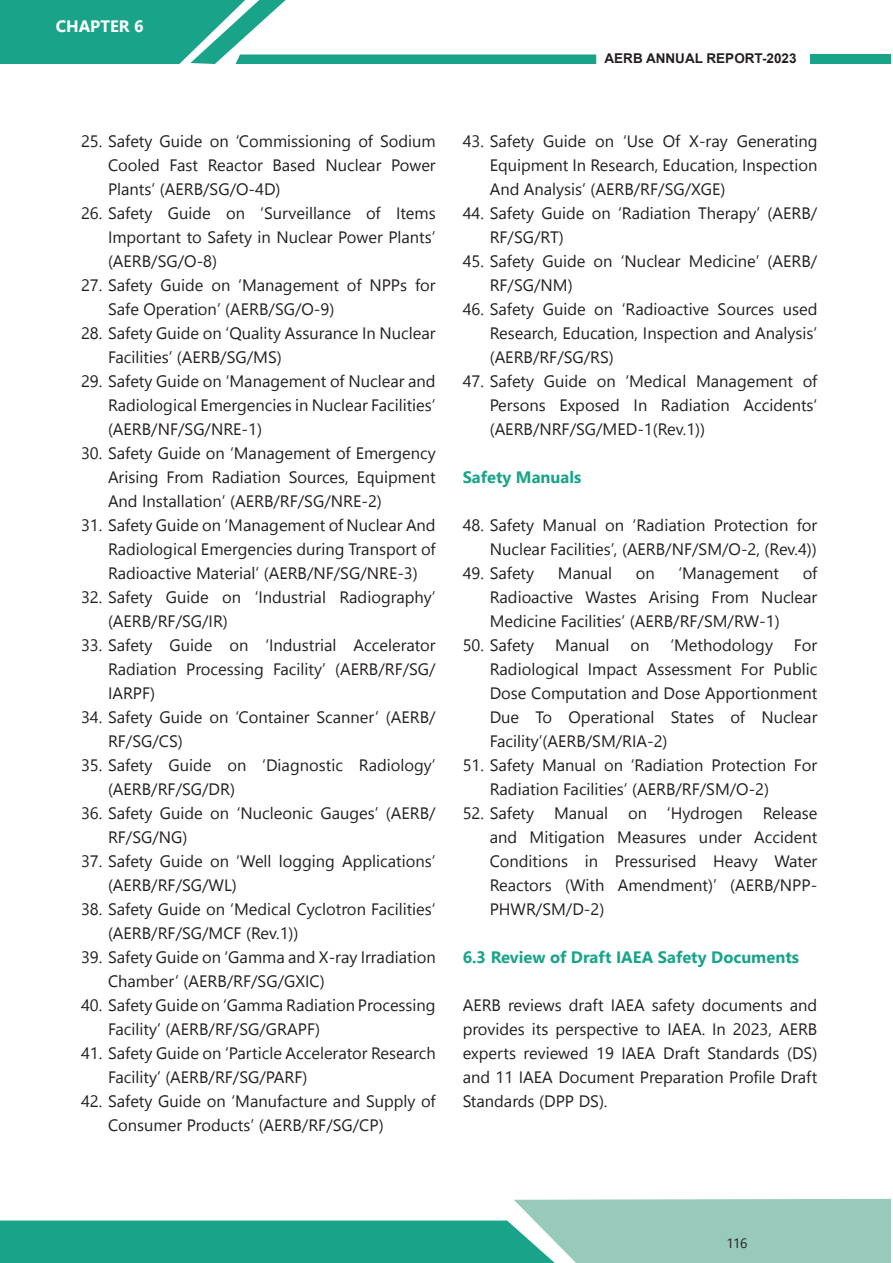
<style>
.page{position:relative;width:893px;height:1263px;background:#fff}
.page>*{position:absolute;margin:0;border:0;box-sizing:border-box;transform-origin:0 0}
.Body_Text_11{font:16.5px/24px "Nirmala UI";color:#231f20}
._6_Body_Text{font:700 16.5px "Nirmala UI";color:#19a48a}
.t1{font:700 16.5px "Nirmala UI";color:#fff}
.t2{font:700 13.5px "Arial";color:#231f20}
.t3{font:13.5px "Nirmala UI";color:#231f20}
</style>
<div class="page">
<svg style="left:0;top:1199px;width:891px;height:64px"></svg>
<div style="left:810px;top:54px;width:81px;height:9px;background:#19a48a"></div>
<svg style="left:0;top:0;width:596px;height:64px"></svg>
<p class="t1" style="left:56px;top:12px;width:89px">CHAPTER 6</p>
<p class="t2" style="left:605px;top:49px;width:194px">AERB ANNUAL REPORT-2023</p>
<p class="Body_Text_11" style="left:108px;top:128px;width:329px;text-align:justify;text-indent:-27px">25. Safety Guide on ‘Commissioning of Sodium Cooled Fast Reactor Based Nuclear Power Plants’ (AERB/SG/O-4D)</p>
<p class="Body_Text_11" style="left:108px;top:200px;width:329px;text-align:justify;text-indent:-27px">26. Safety Guide on ‘Surveillance of Items Important to Safety in Nuclear Power Plants’ (AERB/SG/O-8)</p>
<p class="Body_Text_11" style="left:108px;top:272px;width:329px;text-indent:-27px">27. Safety Guide on ‘Management of NPPs for<br>Safe Operation’ (AERB/SG/O-9)</p>
<p class="Body_Text_11" style="left:108px;top:320px;width:329px;text-indent:-27px">28. Safety Guide on ‘Quality Assurance In Nuclear<br>Facilities’ (AERB/SG/MS)</p>
<p class="Body_Text_11" style="left:108px;top:368px;width:329px;text-align:justify;text-indent:-27px">29. Safety Guide on ‘Management of Nuclear and Radiological Emergencies in Nuclear Facilities’ (AERB/NF/SG/NRE-1)</p>
<p class="Body_Text_11" style="left:108px;top:440px;width:329px;text-align:justify;text-indent:-27px">30. Safety Guide on ‘Management of Emergency Arising From Radiation Sources, Equipment And Installation’ (AERB/RF/SG/NRE-2)</p>
<p class="Body_Text_11" style="left:108px;top:512px;width:329px;text-align:justify;text-indent:-27px">31. Safety Guide on ‘Management of Nuclear And Radiological Emergencies during Transport of Radioactive Material’ (AERB/NF/SG/NRE-3)</p>
<p class="Body_Text_11" style="left:108px;top:584px;width:329px;text-indent:-27px">32. Safety Guide on ‘Industrial Radiography’ (AERB/RF/SG/IR)</p>
<p class="Body_Text_11" style="left:108px;top:632px;width:329px;text-align:justify;text-indent:-27px">33. Safety Guide on ‘Industrial Accelerator Radiation Processing Facility’ (AERB/RF/SG/ IARPF)</p>
<p class="Body_Text_11" style="left:108px;top:704px;width:329px;text-indent:-27px">34. Safety Guide on ‘Container Scanner’ (AERB/<br>RF/SG/CS)</p>
<p class="Body_Text_11" style="left:108px;top:752px;width:329px;text-indent:-27px">35. Safety Guide on ‘Diagnostic Radiology’ (AERB/RF/SG/DR)</p>
<p class="Body_Text_11" style="left:108px;top:800px;width:329px;text-indent:-27px">36. Safety Guide on ‘Nucleonic Gauges’ (AERB/<br>RF/SG/NG)</p>
<p class="Body_Text_11" style="left:108px;top:848px;width:329px;text-indent:-27px">37. Safety Guide on ‘Well logging Applications’ (AERB/RF/SG/WL)</p>
<p class="Body_Text_11" style="left:108px;top:896px;width:329px;text-indent:-27px">38. Safety Guide on ‘Medical Cyclotron Facilities‘ (AERB/RF/SG/MCF (Rev.1))</p>
<p class="Body_Text_11" style="left:108px;top:944px;width:329px;text-indent:-27px">39. Safety Guide on ‘Gamma and X-ray Irradiation<br>Chamber’ (AERB/RF/SG/GXIC)</p>
<p class="Body_Text_11" style="left:108px;top:992px;width:329px;text-indent:-27px">40. Safety Guide on ‘Gamma Radiation Processing<br>Facility’ (AERB/RF/SG/GRAPF)</p>
<p class="Body_Text_11" style="left:108px;top:1040px;width:329px;text-indent:-27px">41. Safety Guide on ‘Particle Accelerator Research<br>Facility’ (AERB/RF/SG/PARF)</p>
<p class="Body_Text_11" style="left:108px;top:1088px;width:329px;text-indent:-27px">42. Safety Guide on ‘Manufacture and Supply of<br>Consumer Products’ (AERB/RF/SG/CP)</p>
<p class="Body_Text_11" style="left:490px;top:128px;width:329px;text-align:justify;text-indent:-27px">43. Safety Guide on ‘Use Of X-ray Generating Equipment In Research, Education, Inspection And Analysis’ (AERB/RF/SG/XGE)</p>
<p class="Body_Text_11" style="left:490px;top:200px;width:329px;text-indent:-27px">44. Safety Guide on ‘Radiation Therapy’ (AERB/<br>RF/SG/RT)</p>
<p class="Body_Text_11" style="left:490px;top:248px;width:329px;text-indent:-27px">45. Safety Guide on ‘Nuclear Medicine’ (AERB/<br>RF/SG/NM)</p>
<p class="Body_Text_11" style="left:490px;top:296px;width:329px;text-align:justify;text-indent:-27px">46. Safety Guide on ‘Radioactive Sources used Research, Education, Inspection and Analysis’ (AERB/RF/SG/RS)</p>
<p class="Body_Text_11" style="left:490px;top:368px;width:329px;text-align:justify;text-indent:-27px">47. Safety Guide on ‘Medical Management of Persons Exposed In Radiation Accidents‘ (AERB/NRF/SG/MED-1(Rev.1))</p>
<p class="_6_Body_Text" style="left:463px;top:464px;width:120px">Safety Manuals</p>
<p class="Body_Text_11" style="left:463px;top:512px;width:356px;text-align:right">48. Safety Manual on ‘Radiation Protection for<br>Nuclear Facilities’, (AERB/NF/SM/O-2, (Rev.4))</p>
<p class="Body_Text_11" style="left:463px;top:560px;width:73px">49. Safety</p>
<p class="Body_Text_11" style="left:558px;top:560px;width:56px">Manual</p>
<p class="Body_Text_11" style="left:636px;top:560px;width:21px">on</p>
<p class="Body_Text_11" style="left:678px;top:560px;width:102px">‘Management</p>
<p class="Body_Text_11" style="left:490px;top:560px;width:329px;text-align:justify;text-indent:313px">of Radioactive Wastes Arising From Nuclear Medicine Facilities’ (AERB/RF/SM/RW-1)</p>
<p class="Body_Text_11" style="left:463px;top:632px;width:73px">50. Safety</p>
<p class="Body_Text_11" style="left:555px;top:632px;width:56px">Manual</p>
<p class="Body_Text_11" style="left:630px;top:632px;width:21px">on</p>
<p class="Body_Text_11" style="left:670px;top:632px;width:104px">‘Methodology</p>
<p class="Body_Text_11" style="left:490px;top:632px;width:329px;text-align:justify;text-indent:304px">For Radiological Impact Assessment For Public Dose Computation and Dose Apportionment Due To Operational States of Nuclear Facility’(AERB/SM/RIA-2)</p>
<p class="Body_Text_11" style="left:490px;top:752px;width:329px;text-indent:-27px">51. Safety Manual on ‘Radiation Protection For<br>Radiation Facilities’ (AERB/RF/SM/O-2)</p>
<p class="Body_Text_11" style="left:490px;top:800px;width:329px;text-align:justify;text-indent:-27px">52. Safety Manual on ‘Hydrogen Release and Mitigation Measures under Accident Conditions in Pressurised Heavy Water Reactors (With Amendment)’ (AERB/NPP-PHWR/SM/D-2)</p>
<p class="_6_Body_Text" style="left:463px;top:944px;width:338px">6.3 Review of Draft IAEA Safety Documents</p>
<p class="Body_Text_11" style="left:463px;top:992px;width:356px;text-align:justify">AERB reviews draft IAEA safety documents and provides its perspective to IAEA. In 2023, AERB experts reviewed 19 IAEA Draft Standards (DS) and 11 IAEA Document Preparation Profile Draft Standards (DPP DS).</p>
<p class="t3" style="left:726px;top:1232px;width:22px">116</p>
</div>
